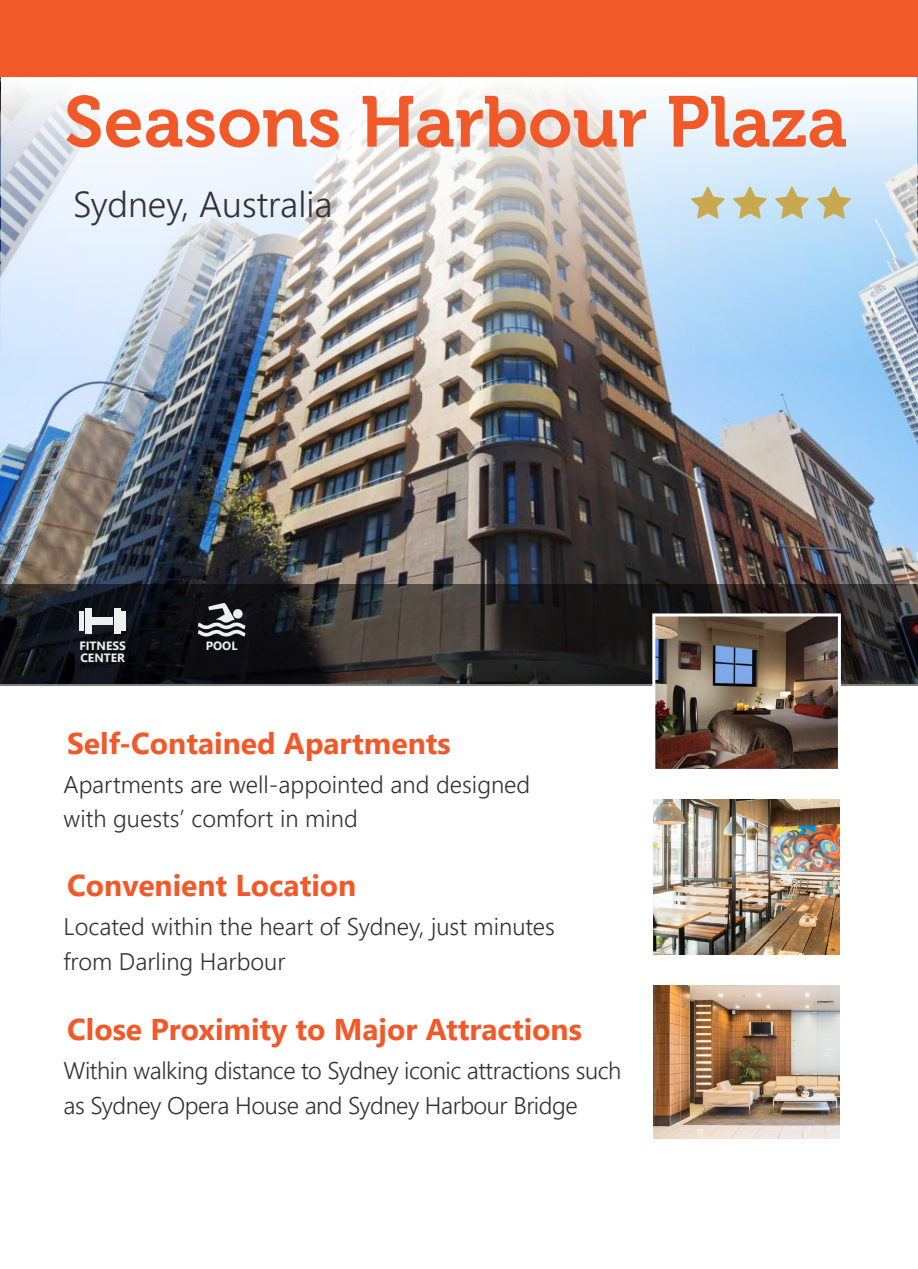
<style>
.page{position:relative;width:918px;height:1269px;background:#fff}
.page>*{position:absolute;margin:0;border:0;box-sizing:border-box;transform-origin:0 0}
.t1{font:71.55px "Museo 700";color:#f15929}
.t2{font:300 36px "Segoe UI";color:#323332}
.t3{font:700 30px "Segoe UI";color:#f15929}
.t4{font:300 24px/34.8px "Segoe UI";color:#323332}
.t5{font:300 24px/34.8px "Segoe UI";letter-spacing:-.02em;color:#323332}
.t6{font:700 12px "Segoe UI";color:#edeff0}
</style>
<div class="page">
<div style="left:1px;top:0;width:917px;height:81px;background:#f15929"></div>
<img style="left:0;top:77px;width:918px;height:507px">
<img style="left:2px;top:77px;width:915px;height:303px">
<svg style="left:691px;top:187px;width:34px;height:32px"></svg>
<svg style="left:733px;top:187px;width:34px;height:32px"></svg>
<svg style="left:775px;top:187px;width:34px;height:32px"></svg>
<svg style="left:817px;top:187px;width:34px;height:32px"></svg>
<svg style="left:0;top:584px;width:918px;height:101px;background:#232223"></svg>
<img style="left:656px;top:617px;width:181px;height:151px">
<div style="left:652px;top:613px;width:189px;height:159px;border:3px solid #fff"></div>
<img style="left:654px;top:799px;width:185px;height:156px">
<img style="left:654px;top:985px;width:185px;height:153px">
<div style="left:85px;top:608px;width:7px;height:26px;background:#edeff0"></div>
<div style="left:79px;top:612px;width:5px;height:19px;background:#edeff0"></div>
<div style="left:114px;top:608px;width:6px;height:26px;background:#edeff0"></div>
<div style="left:121px;top:612px;width:5px;height:19px;background:#edeff0"></div>
<div style="left:93px;top:617px;width:20px;height:8px;background:#edeff0"></div>
<svg style="left:198px;top:603px;width:47px;height:34px;background:#636466"></svg>
<div style="left:233px;top:609px;width:10px;height:10px;background:#edeff0;border-radius:50%"></div>
<p class="t1" style="left:64px;top:82px;width:785px">Seasons Harbour Plaza</p>
<p class="t2" style="left:73px;top:176px;width:261px">Sydney, Australia</p>
<p class="t6" style="left:80px;top:637px;width:48px">FITNESS</p>
<p class="t6" style="left:80px;top:648px;width:46px">CENTER</p>
<p class="t6" style="left:206px;top:637px;width:33px">POOL</p>
<p class="t3" style="left:67px;top:719px;width:385px">Self-Contained Apartments</p>
<p class="t4" style="left:64px;top:766px;width:468px">Apartments are well-appointed and designed with guests’ comfort in mind</p>
<p class="t3" style="left:67px;top:861px;width:291px">Convenient Location</p>
<p class="t4" style="left:64px;top:909px;width:493px">Located within the heart of Sydney, just minutes from Darling Harbour</p>
<p class="t3" style="left:67px;top:1005px;width:516px">Close Proximity to Major Attractions</p>
<p class="t5" style="left:64px;top:1053px;width:559px">Within walking distance to Sydney iconic attractions such as Sydney Opera House and Sydney Harbour Bridge</p>
</div>
